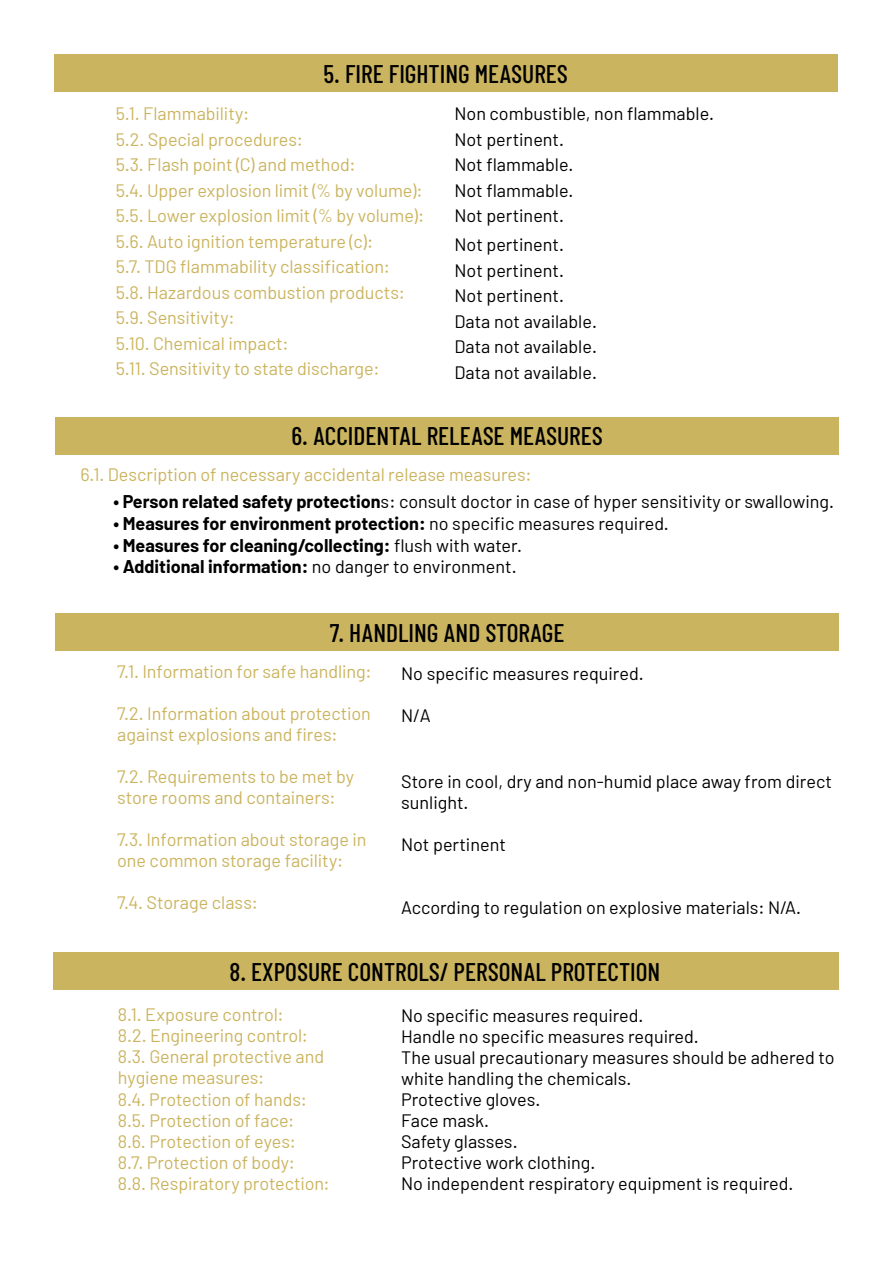
<style>
.page{position:relative;width:893px;height:1263px;background:#fff}
.page>*{position:absolute;margin:0;border:0;box-sizing:border-box;transform-origin:0 0}
.t1{font:500 25.5px "Barlow Condensed";color:#000}
.t2{font:18px/21px "Barlow";letter-spacing:-.005em;color:#cbb45f}
.t3{font:18px/25.5px "Barlow";color:#000}
.t4{font:700 18px "Barlow";color:#000}
.s1{font-weight:700}
.s2{font-weight:400}
</style>
<div class="page">
<div style="left:54px;top:54px;width:783px;height:38px;background:#cbb45f"></div>
<div style="left:56px;top:417px;width:783px;height:37px;background:#cbb45f"></div>
<div style="left:56px;top:613px;width:783px;height:38px;background:#cbb45f"></div>
<div style="left:53px;top:952px;width:786px;height:38px;background:#cbb45f"></div>
<p class="t1" style="left:323px;top:57px;width:246px">5. FIRE FIGHTING MEASURES</p>
<p class="t2" style="left:116px;top:103px;width:135px">5.1. Flammability:</p>
<p class="t2" style="left:116px;top:128px;width:189px">5.2. Special procedures:</p>
<p class="t2" style="left:116px;top:154px;width:241px">5.3. Flash point (C) and method:</p>
<p class="t2" style="left:116px;top:179px;width:309px">5.4. Upper explosion limit (% by volume):</p>
<p class="t2" style="left:116px;top:205px;width:310px">5.5. Lower explosion limit (% by volume):</p>
<p class="t2" style="left:116px;top:230px;width:259px">5.6. Auto ignition temperature (c):</p>
<p class="t2" style="left:116px;top:256px;width:276px">5.7. TDG flammability classification:</p>
<p class="t2" style="left:116px;top:281px;width:291px">5.8. Hazardous combustion products:</p>
<p class="t2" style="left:116px;top:307px;width:120px">5.9. Sensitivity:</p>
<p class="t2" style="left:116px;top:332px;width:174px">5.10. Chemical impact:</p>
<p class="t2" style="left:116px;top:358px;width:265px">5.11. Sensitivity to state discharge:</p>
<p class="t3" style="left:454px;top:100px;width:261px">Non combustible, non flammable.</p>
<p class="t3" style="left:454px;top:126px;width:111px">Not pertinent.</p>
<p class="t3" style="left:454px;top:151px;width:120px">Not flammable.</p>
<p class="t3" style="left:454px;top:177px;width:120px">Not flammable.</p>
<p class="t3" style="left:454px;top:202px;width:111px">Not pertinent.</p>
<p class="t3" style="left:454px;top:231px;width:144px">Not pertinent.<br>Not pertinent.<br>Not pertinent.<br>Data not available.<br>Data not available.<br>Data not available.</p>
<p class="t1" style="left:292px;top:420px;width:313px">6. ACCIDENTAL RELEASE MEASURES</p>
<p class="t2" style="left:80px;top:464px;width:453px">6.1. Description of necessary accidental release measures:</p>
<p class="t3" style="left:113px;top:489px;width:722px"><span class="s1">• Person related safety protection</span>s: consult doctor in case of hyper sensitivity or swallowing.</p>
<p class="t4" style="left:113px;top:512px;width:557px">• Measures for environment protection: <span class="s2">no specific measures required.</span></p>
<p class="t4" style="left:113px;top:534px;width:410px">• Measures for cleaning/collecting: <span class="s2">flush with water.</span></p>
<p class="t4" style="left:113px;top:555px;width:405px">• Additional information: <span class="s2">no danger to environment.</span></p>
<p class="t1" style="left:330px;top:617px;width:236px">7. HANDLING AND STORAGE</p>
<p class="t2" style="left:117px;top:660px;width:256px">7.1. Information for safe handling:</p>
<p class="t2" style="left:117px;top:702px;width:255px">7.2. Information about protection against explosions and fires:</p>
<p class="t2" style="left:117px;top:765px;width:238px">7.2. Requirements to be met by store rooms and containers:</p>
<p class="t2" style="left:117px;top:828px;width:251px">7.3. Information about storage in one common storage facility:</p>
<p class="t2" style="left:117px;top:891px;width:142px">7.4. Storage class:</p>
<p class="t3" style="left:401px;top:660px;width:244px">No specific measures required.</p>
<p class="t3" style="left:401px;top:702px;width:31px">N/A</p>
<p class="t3" style="left:401px;top:771px;width:432px;line-height:21px">Store in cool, dry and non-humid place away from direct sunlight.</p>
<p class="t3" style="left:401px;top:831px;width:106px">Not pertinent</p>
<p class="t3" style="left:401px;top:894px;width:401px">According to regulation on explosive materials: N/A.</p>
<p class="t1" style="left:229px;top:956px;width:432px">8. EXPOSURE CONTROLS/ PERSONAL PROTECTION</p>
<p class="t2" style="left:118px;top:1004px;width:167px">8.1. Exposure control:</p>
<p class="t2" style="left:118px;top:1025px;width:192px">8.2. Engineering control:</p>
<p class="t2" style="left:118px;top:1046px;width:208px">8.3. General protective and hygiene measures:</p>
<p class="t2" style="left:118px;top:1088px;width:191px">8.4. Protection of hands:</p>
<p class="t2" style="left:118px;top:1109px;width:178px">8.5. Protection of face:</p>
<p class="t2" style="left:118px;top:1130px;width:179px">8.6. Protection of eyes:</p>
<p class="t2" style="left:118px;top:1151px;width:179px">8.7. Protection of body:</p>
<p class="t2" style="left:118px;top:1172px;width:213px">8.8. Respiratory protection:</p>
<p class="t3" style="left:401px;top:1002px;width:244px">No specific measures required.</p>
<p class="t3" style="left:401px;top:1023px;width:299px">Handle no specific measures required.</p>
<p class="t3" style="left:401px;top:1046px;width:435px;line-height:21px">The usual precautionary measures should be adhered to white handling the chemicals.</p>
<p class="t3" style="left:401px;top:1086px;width:141px">Protective gloves.</p>
<p class="t3" style="left:401px;top:1107px;width:90px">Face mask.</p>
<p class="t3" style="left:401px;top:1128px;width:118px">Safety glasses.</p>
<p class="t3" style="left:401px;top:1149px;width:196px">Protective work clothing.</p>
<p class="t3" style="left:401px;top:1170px;width:394px">No independent respiratory equipment is required.</p>
</div>
